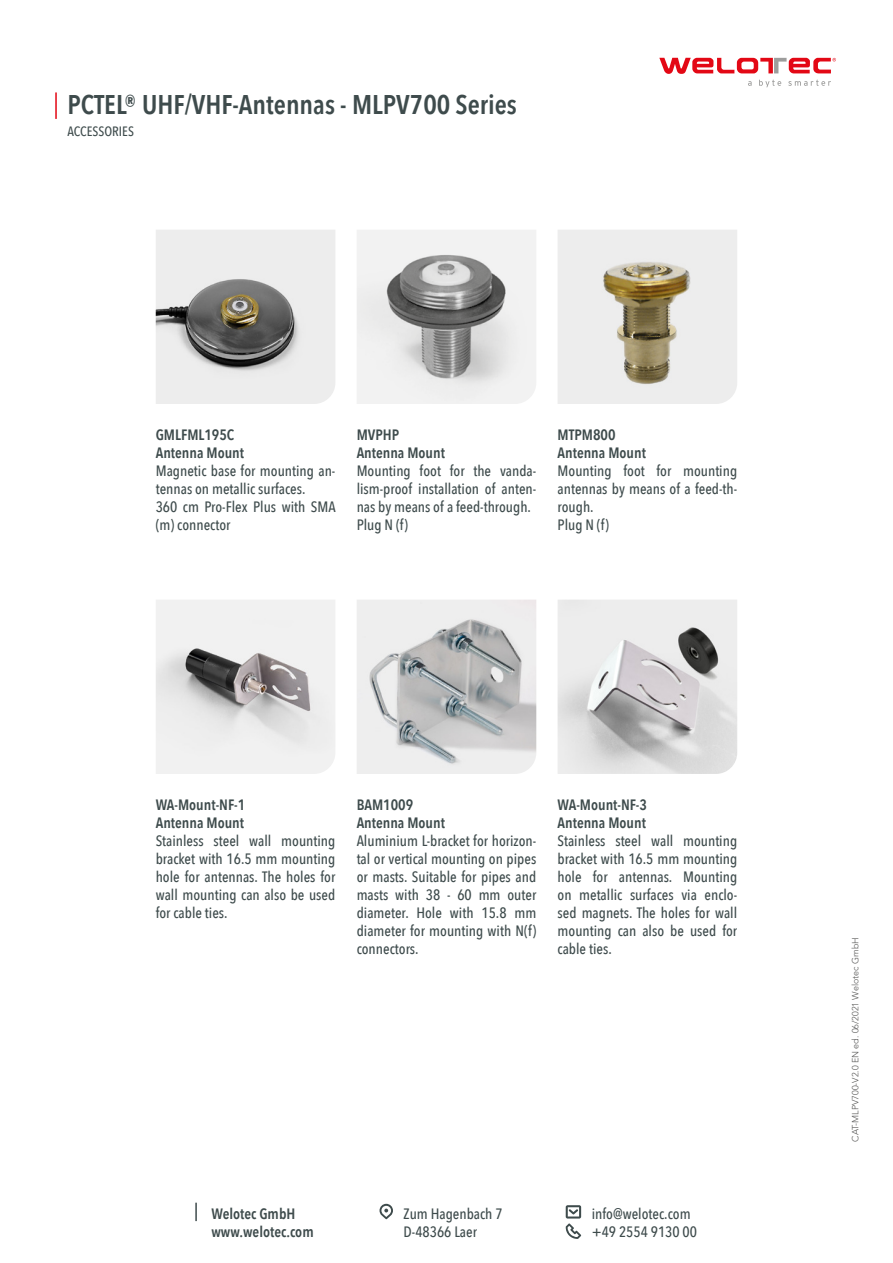
<style>
.page{position:relative;width:893px;height:1263px;background:#fff}
.page>*{position:absolute;margin:0;border:0;box-sizing:border-box;transform-origin:0 0}
.t1{font:600 27px "Avenir Next Condensed";color:#3e4b4c}
.t2{font:500 15px/18px "Avenir Next Condensed";color:#3e4b4c}
.t3{font:600 15px/18px "Avenir Next Condensed";color:#3e4b4c}
.t4{font:500 13.5px "Avenir Next Condensed";color:#3e4b4c}
.t5{font:300 9px "Avenir LT Std";color:#575756}
</style>
<div class="page">
<svg style="left:659px;top:58px;width:177px;height:29px"></svg>
<svg style="left:379px;top:1204px;width:14px;height:15px"></svg>
<svg style="left:566px;top:1205px;width:15px;height:34px"></svg>
<svg style="left:195px;top:1203px;width:2px;height:18px"></svg>
<hr style="left:55px;top:92px;width:2px;height:27px;background:#e30613">
<img style="left:156px;top:230px;width:179px;height:174px">
<img style="left:357px;top:230px;width:179px;height:174px">
<img style="left:558px;top:230px;width:179px;height:174px">
<img style="left:357px;top:600px;width:179px;height:174px">
<img style="left:156px;top:600px;width:179px;height:174px">
<img style="left:558px;top:600px;width:179px;height:174px">
<h1 class="t1" style="left:67px;top:81px;width:451px">PCTEL® UHF/VHF-Antennas - MLPV700 Series</h1>
<p class="t4" style="left:67px;top:123px;width:68px">ACCESSORIES</p>
<p class="t3" style="left:156px;top:426px;width:90px">GMLFML195C<br>Antenna Mount</p>
<p class="t2" style="left:156px;top:462px;width:181px">Magnetic base for mounting an&shy;tennas on metallic surfaces.<br>360 cm Pro-Flex Plus with SMA (m) connector</p>
<p class="t3" style="left:357px;top:426px;width:90px">MVPHP<br>Antenna Mount</p>
<p class="t2" style="left:357px;top:462px;width:181px">Mounting foot for the vanda&shy;lism-proof installation of anten&shy;nas by means of a feed-through.<br>Plug N (f)</p>
<p class="t3" style="left:558px;top:426px;width:90px">MTPM800<br>Antenna Mount</p>
<p class="t2" style="left:558px;top:462px;width:181px">Mounting foot for mounting antennas by means of a feed-th&shy;rough.<br>Plug N (f)</p>
<p class="t3" style="left:156px;top:795px;width:91px">WA-Mount-NF-1<br>Antenna Mount</p>
<p class="t2" style="left:156px;top:832px;width:181px;text-align:justify">Stainless steel wall mounting bracket with 16.5 mm mounting hole for antennas. The holes for wall mounting can also be used for cable ties.</p>
<p class="t3" style="left:357px;top:795px;width:90px">BAM1009<br>Antenna Mount</p>
<p class="t2" style="left:357px;top:832px;width:181px;text-align:justify">Aluminium L-bracket for horizon&shy;tal or vertical mounting on pipes or masts. Suitable for pipes and masts with 38 - 60 mm outer diameter. Hole with 15.8 mm diameter for mounting with N(f) connectors.</p>
<p class="t3" style="left:558px;top:795px;width:91px">WA-Mount-NF-3<br>Antenna Mount</p>
<p class="t2" style="left:558px;top:832px;width:181px;text-align:justify">Stainless steel wall mounting bracket with 16.5 mm mounting hole for antennas. Mounting on metallic surfaces via enclo&shy;sed magnets. The holes for wall mounting can also be used for cable ties.</p>
<p class="t3" style="left:211px;top:1204px;width:104px">Welotec GmbH www.welotec.com</p>
<p class="t2" style="left:404px;top:1204px;width:100px">Zum Hagenbach 7<br>D-48366 Laer</p>
<p class="t2" style="left:592px;top:1205px;width:107px">info@welotec.com +49 2554 9130 00</p>
<p class="t5" style="left:850px;top:1141px;width:206px;rotate:-90deg">CAT-MLPV700-V2.0 EN ed. 06/2021 Welotec GmbH</p>
</div>
